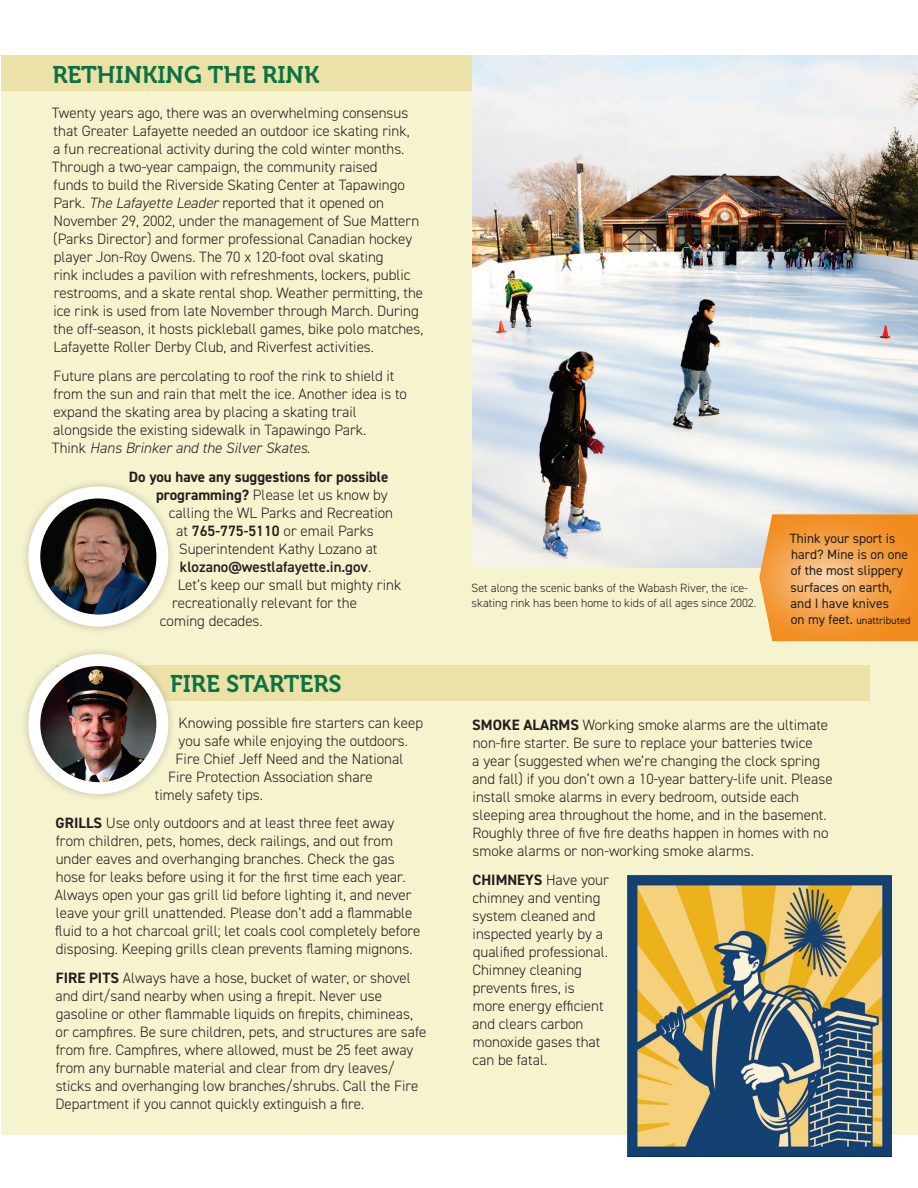
<style>
.page{position:relative;width:918px;height:1188px;background:#fff}
.page>*{position:absolute;margin:0;border:0;box-sizing:border-box;transform-origin:0 0}
.t1{font:24px "Museo 700";color:#0a7343}
.t2{font:300 15px/18px "DIN2014";color:#231f20}
.t3{font:700 15px "DIN2014";color:#231f20}
.t4{font:600 15px "DIN2014";color:#231f20}
.t5{font:13.5px/16.2px "DIN2014";color:#231f20}
.t6{font:300 12px/15px "DIN2014";color:#231f20}
.t7{font:10.5px "DIN2014";color:#231f20}
.s1{font-style:italic}
.s2{font-weight:700}
.s3{font-weight:600}
.s4{font-weight:300}
.s5{font-size:13.5px}
</style>
<div class="page">
<div style="left:1px;top:55px;width:917px;height:1080px;background:#f6f3cf"></div>
<div style="left:1px;top:55px;width:917px;height:36px;background:#ece2a8"></div>
<div style="left:56px;top:665px;width:813px;height:36px;background:#ece2a8"></div>
<img style="left:472px;top:55px;width:446px;height:513px">
<svg style="left:759px;top:514px;width:159px;height:127px;background:#f3a149"></svg>
<img style="left:627px;top:876px;width:264px;height:281px">
<div style="left:20px;top:646px;width:157px;height:156px;background:#231f20;opacity:.25"></div>
<img style="left:34px;top:660px;width:128px;height:128px;border-radius:64px">
<div style="left:28px;top:654px;width:140px;height:140px;border:12px solid #fff;border-radius:50%"></div>
<div style="left:20px;top:478px;width:157px;height:157px;background:#231f20;opacity:.25"></div>
<img style="left:34px;top:493px;width:128px;height:128px">
<div style="left:28px;top:486px;width:140px;height:141px;border:12px solid #fff;border-radius:50%"></div>
<h1 class="t1" style="left:52px;top:61px;width:268px">RETHINKING THE RINK</h1>
<p class="t2" style="left:52px;top:104px;width:373px">Twenty years ago, there was an overwhelming consensus that Greater Lafayette needed an outdoor ice skating rink,<br>a fun recreational activity during the cold winter months.<br>Through a two-year campaign, the community raised<br>funds to build the Riverside Skating Center at Tapawingo Park. <span class="s1">The Lafayette Leader</span> reported that it opened on November 29, 2002, under the management of Sue Mattern (Parks Director) and former professional Canadian hockey player Jon-Roy Owens. The 70 x 120-foot oval skating<br>rink includes a pavilion with refreshments, lockers, public restrooms, and a skate rental shop. Weather permitting, the ice rink is used from late November through March. During the off-season, it hosts pickleball games, bike polo matches, Lafayette Roller Derby Club, and Riverfest activities.</p>
<p class="t2" style="left:52px;top:367px;width:357px">Future plans are percolating to roof the rink to shield it from the sun and rain that melt the ice. Another idea is to expand the skating area by placing a skating trail alongside the existing sidewalk in Tapawingo Park.<br>Think <span class="s1">Hans Brinker and the Silver Skates</span>.</p>
<p class="t3" style="left:129px;top:467px;width:261px">Do you have any suggestions for possible</p>
<p class="t2" style="left:156px;top:486px;width:233px"><span class="s2">programming?</span> Please let us know by</p>
<p class="t2" style="left:169px;top:504px;width:226px">calling the WL Parks and Recreation</p>
<p class="t2" style="left:176px;top:522px;width:199px">at <span class="s3">765-775-5110</span> or email Parks</p>
<p class="t2" style="left:179px;top:540px;width:200px">Superintendent Kathy Lozano at</p>
<p class="t4" style="left:180px;top:557px;width:193px">klozano@westlafayette.in.gov<span class="s4">.</span></p>
<p class="t2" style="left:178px;top:576px;width:225px">Let’s keep our small but mighty rink</p>
<p class="t2" style="left:172px;top:594px;width:186px">recreationally relevant for the</p>
<p class="t2" style="left:160px;top:612px;width:104px">coming decades.</p>
<h1 class="t1" style="left:170px;top:671px;width:173px">FIRE STARTERS</h1>
<p class="t2" style="left:179px;top:714px;width:246px">Knowing possible fire starters can keep</p>
<p class="t2" style="left:179px;top:732px;width:231px">you safe while enjoying the outdoors.</p>
<p class="t2" style="left:176px;top:750px;width:229px">Fire Chief Jeff Need and the National</p>
<p class="t2" style="left:168px;top:768px;width:206px">Fire Protection Association share</p>
<p class="t2" style="left:155px;top:786px;width:110px">timely safety tips.</p>
<p class="t2" style="left:55px;top:814px;width:367px"><span class="s2">GRILLS</span> Use only outdoors and at least three feet away from children, pets, homes, deck railings, and out from under eaves and overhanging branches. Check the gas hose for leaks before using it for the first time each year.<br>Always open your gas grill lid before lighting it, and never leave your grill unattended. Please don’t add a flammable fluid to a hot charcoal grill; let coals cool completely before disposing. Keeping grills clean prevents flaming mignons.</p>
<p class="t2" style="left:55px;top:969px;width:372px"><span class="s2">FIRE PITS</span> Always have a hose, bucket of water, or shovel and dirt/sand nearby when using a firepit. Never use gasoline or other flammable liquids on firepits, chimineas, or campfires. Be sure children, pets, and structures are safe from fire. Campfires, where allowed, must be 25 feet away from any burnable material and clear from dry leaves/ sticks and overhanging low branches/shrubs. Call the Fire Department if you cannot quickly extinguish a fire.</p>
<p class="t6" style="left:472px;top:580px;width:286px">Set along the scenic banks of the Wabash River, the ice&shy;skating rink has been home to kids of all ages since 2002.</p>
<p class="t5" style="left:790px;top:530px;width:120px">Think your sport is hard? Mine is on one of the most slippery surfaces on earth, and I have knives</p>
<p class="t7" style="left:791px;top:614px;width:121px"><span class="s5">on my feet.</span> unattributed</p>
<p class="t2" style="left:472px;top:716px;width:362px"><span class="s2">SMOKE ALARMS</span> Working smoke alarms are the ultimate non-fire starter. Be sure to replace your batteries twice<br>a year (suggested when we’re changing the clock spring and fall) if you don’t own a 10-year battery-life unit. Please install smoke alarms in every bedroom, outside each sleeping area throughout the home, and in the basement.<br>Roughly three of five fire deaths happen in homes with no smoke alarms or non-working smoke alarms.</p>
<p class="t2" style="left:472px;top:871px;width:138px"><span class="s2">CHIMNEYS</span> Have your chimney and venting system cleaned and inspected yearly by a qualified professional.<br>Chimney cleaning prevents fires, is more energy efficient and clears carbon monoxide gases that can be fatal.</p>
</div>
